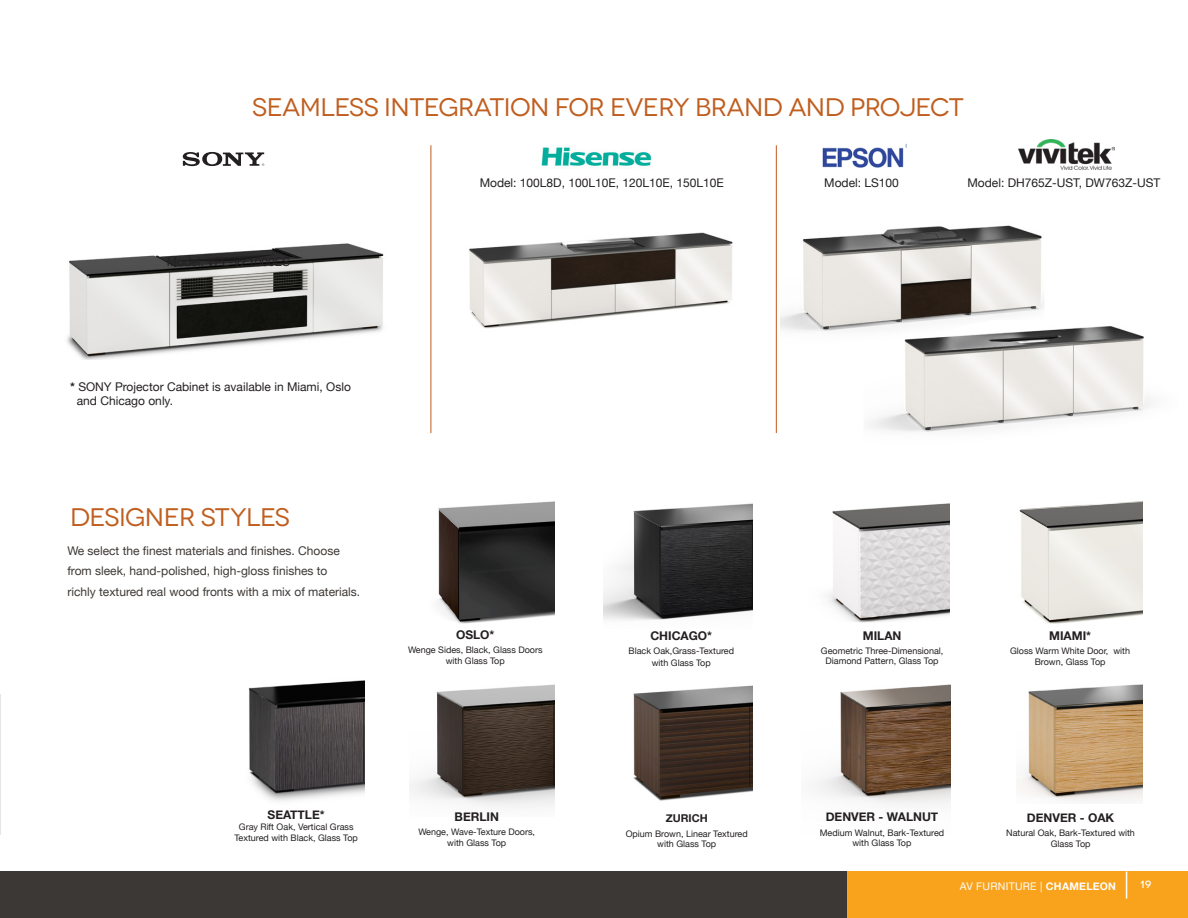
<style>
.page{position:relative;width:1188px;height:918px;background:#fff}
.page>*{position:absolute;margin:0;border:0;box-sizing:border-box;transform-origin:0 0}
.Helvetica_Body_11pt{font:25.35px "Novecentowide";letter-spacing:-.02em;color:#c05e1f}
.t1{font:12px/14.4px "Helvetica Neue";color:#231f20}
.t2{font:12px/19.5px "Helvetica Neue";color:#3c3835}
.t3{font:700 12px "Helvetica Neue";color:#231f20}
.t4{font:700 10.8px "Helvetica Neue";color:#231f20}
.t5{font:10.5px "Helvetica Neue";letter-spacing:.025em;color:#fff}
.t6{font:500 10.5px "Novecentowide";color:#fff}
.t7{font:9px/10.8px "Helvetica Neue";color:#231f20;text-align:center}
.s1{font-weight:700}
</style>
<div class="page">
<img style="left:67px;top:243px;width:317px;height:117px">
<img style="left:822px;top:144px;width:84px;height:24px">
<svg style="left:183px;top:152px;width:81px;height:14px"></svg>
<img style="left:541px;top:147px;width:111px;height:20px">
<img style="left:469px;top:232px;width:264px;height:97px">
<img style="left:780px;top:225px;width:264px;height:106px">
<img style="left:862px;top:320px;width:289px;height:112px">
<hr style="left:0;top:694px;width:1px;height:141px;background:#3c3835">
<hr style="left:431px;top:145px;width:1px;height:288px;background:#c05a1e">
<hr style="left:776px;top:145px;width:1px;height:288px;background:#c05a1e">
<img style="left:1018px;top:139px;width:97px;height:31px">
<img style="left:248px;top:680px;width:117px;height:121px">
<div style="left:744px;top:872px;width:444px;height:46px;background:#f9a21c"></div>
<svg style="left:1126px;top:872px;width:1px;height:27px"></svg>
<div style="left:0;top:872px;width:847px;height:46px;background:#3c3835"></div>
<img style="left:1018px;top:684px;width:124px;height:118px">
<img style="left:410px;top:684px;width:145px;height:123px">
<img style="left:438px;top:501px;width:117px;height:123px">
<img style="left:816px;top:684px;width:135px;height:121px">
<img style="left:827px;top:503px;width:122px;height:120px">
<img style="left:633px;top:685px;width:119px;height:116px">
<img style="left:604px;top:503px;width:149px;height:117px">
<img style="left:1021px;top:547px;width:122px;height:77px">
<img style="left:1019px;top:501px;width:124px;height:46px">
<p class="Helvetica_Body_11pt" style="left:252px;top:92px;width:713px">SEAMLESS INTEGRATION FOR EVERY BRAND AND PROJECT</p>
<p class="t1" style="left:167px;top:254px;width:125px">Model: VPL-VZ1000ES</p>
<p class="t1" style="left:77px;top:379px;width:276px;text-indent:-7px"><span class="s1">*</span> SONY Projector Cabinet is available in Miami, Oslo and Chicago only.</p>
<p class="Helvetica_Body_11pt" style="left:70px;top:502px;width:221px">DESIGNER STYLES</p>
<p class="t2" style="left:67px;top:541px;width:274px">We select the finest materials and finishes. Choose from sleek, hand-polished, high-gloss finishes to</p>
<p class="t2" style="left:67px;top:582px;width:294px">richly textured real wood fronts with a mix of materials.</p>
<p class="t1" style="left:480px;top:175px;width:246px">Model: 100L8D, 100L10E, 120L10E, 150L10E</p>
<p class="t1" style="left:824px;top:175px;width:76px">Model: LS100</p>
<p class="t1" style="left:967px;top:176px;width:194px">Model: DH765Z-UST, DW763Z-UST</p>
<p class="t3" style="left:456px;top:625px;width:40px">OSLO*</p>
<p class="t7" style="left:408px;top:644px;width:136px">Wenge Sides, Black, Glass Doors with Glass Top</p>
<p class="t3" style="left:650px;top:626px;width:63px">CHICAGO*</p>
<p class="t7" style="left:629px;top:645px;width:107px">Black Oak,Grass-Textured</p>
<p class="t7" style="left:652px;top:657px;width:60px">with Glass Top</p>
<p class="t3" style="left:863px;top:626px;width:40px">MILAN</p>
<p class="t7" style="left:821px;top:645px;width:124px">Geometric Three-Dimensional,<br>Diamond Pattern, Glass Top</p>
<p class="t3" style="left:1049px;top:626px;width:43px">MIAMI*</p>
<p class="t7" style="left:1010px;top:645px;width:122px">Gloss Warm White Door, with<br>Brown, Glass Top</p>
<p class="t3" style="left:268px;top:805px;width:59px">SEATTLE*</p>
<p class="t7" style="left:234px;top:821px;width:125px">Gray Rift Oak, Vertical Grass<br>Textured with Black, Glass Top</p>
<p class="t3" style="left:455px;top:808px;width:46px">BERLIN</p>
<p class="t7" style="left:418px;top:827px;width:118px">Wenge, Wave-Texture Doors,</p>
<p class="t7" style="left:447px;top:837px;width:60px">with Glass Top</p>
<p class="t4" style="left:666px;top:810px;width:43px">ZURICH</p>
<p class="t7" style="left:626px;top:828px;width:124px">Opium Brown, Linear Textured with Glass Top</p>
<p class="t3" style="left:826px;top:808px;width:114px">DENVER - WALNUT</p>
<p class="t7" style="left:820px;top:827px;width:126px">Medium Walnut, Bark-Textured with Glass Top</p>
<p class="t3" style="left:1027px;top:808px;width:89px">DENVER - OAK</p>
<p class="t7" style="left:1006px;top:827px;width:130px">Natural Oak, Bark-Textured with<br>Glass Top</p>
<p class="t5" style="left:960px;top:880px;width:158px">AV FURNITURE | <span class="s1">CHAMELEON</span></p>
<p class="t6" style="left:1140px;top:878px;width:13px">19</p>
</div>
